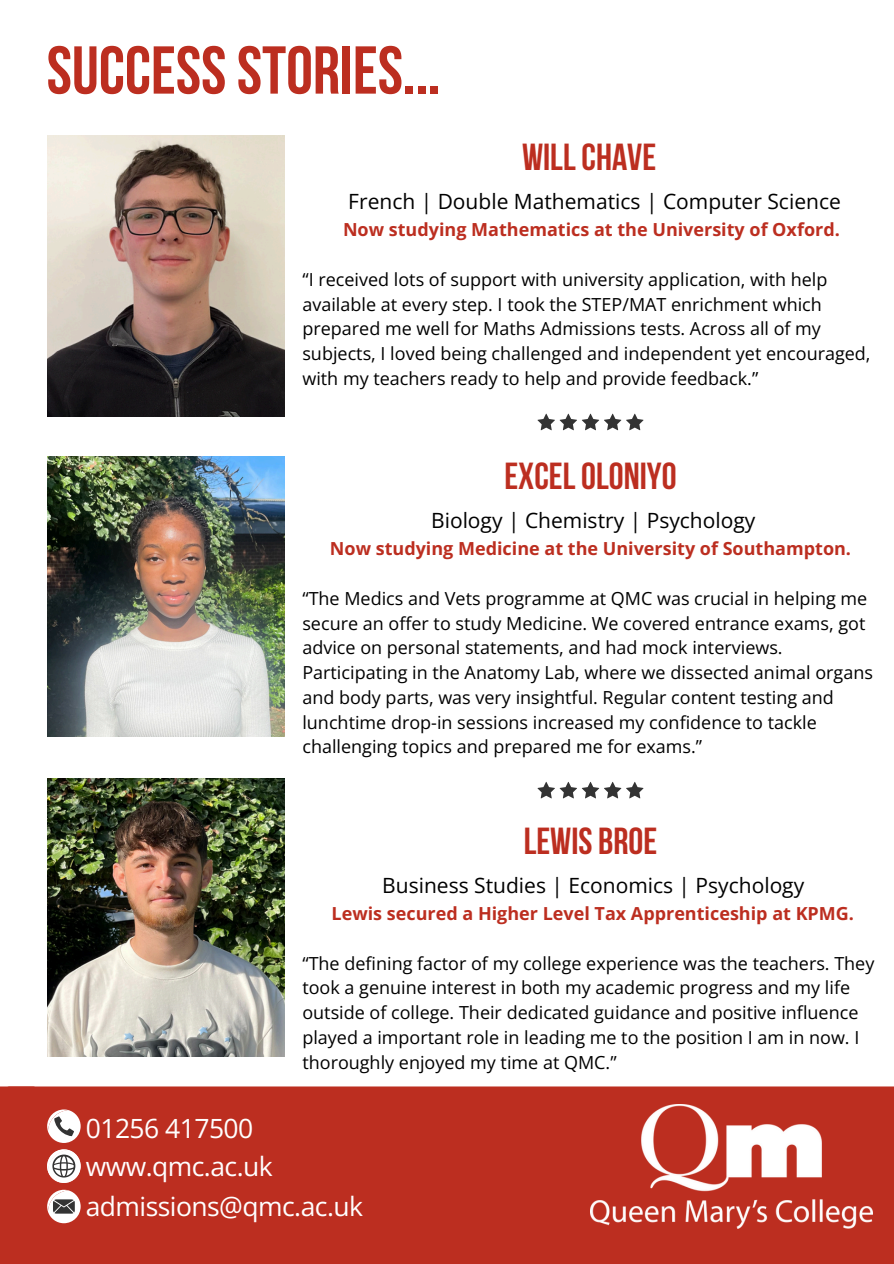
<style>
.page{position:relative;width:894px;height:1264px;background:#fff}
.page>*{position:absolute;margin:0;border:0;box-sizing:border-box;transform-origin:0 0}
.t1{font:700 67.5px "Bebas Neue";color:#bc2e20}
.t2{font:700 37.5px "Bebas Neue";color:#bc2e20}
.t3{font:26.4px/39.3px "Open Sans";letter-spacing:-.02em;color:#fff}
.t4{font:21px "Open Sans";color:#000}
.t5{font:18px/24.8px "Open Sans";color:#000}
.t6{font:700 18px "Open Sans";color:#bc2e20}
</style>
<div class="page">
<div style="left:0;top:1086px;width:893px;height:177px;background:#bc2e20"></div>
<svg style="left:47px;top:1109px;width:34px;height:33px"></svg>
<svg style="left:47px;top:1189px;width:34px;height:34px"></svg>
<svg style="left:47px;top:1149px;width:34px;height:33px"></svg>
<img style="left:590px;top:1104px;width:281px;height:124px">
<svg style="left:5px;top:1086px;width:33px;height:1px"></svg>
<svg style="left:537px;top:413px;width:106px;height:17px"></svg>
<svg style="left:537px;top:781px;width:106px;height:17px"></svg>
<img style="left:47px;top:135px;width:237px;height:281px">
<img style="left:47px;top:778px;width:237px;height:278px">
<img style="left:47px;top:456px;width:237px;height:280px">
<h1 class="t1" style="left:47px;top:33px;width:395px">SUCCESS STORIES...</h1>
<h2 class="t2" style="left:522px;top:136px;width:136px">WILL CHAVE</h2>
<p class="t4" style="left:348px;top:187px;width:494px">French | Double Mathematics | Computer Science</p>
<p class="t6" style="left:343px;top:217px;width:498px">Now studying Mathematics at the University of Oxford.</p>
<p class="t5" style="left:302px;top:266px;width:569px">“I received lots of support with university application, with help available at every step. I took the STEP/MAT enrichment which prepared me well for Maths Admissions tests. Across all of my subjects, I loved being challenged and independent yet encouraged, with my teachers ready to help and provide feedback.”</p>
<h2 class="t2" style="left:504px;top:455px;width:173px">EXCEL OLONIYO</h2>
<p class="t4" style="left:431px;top:506px;width:325px">Biology | Chemistry | Psychology</p>
<p class="t6" style="left:330px;top:536px;width:522px">Now studying Medicine at the University of Southampton.</p>
<p class="t5" style="left:302px;top:585px;width:572px">“The Medics and Vets programme at QMC was crucial in helping me secure an offer to study Medicine. We covered entrance exams, got advice on personal statements, and had mock interviews.<br>Participating in the Anatomy Lab, where we dissected animal organs and body parts, was very insightful. Regular content testing and lunchtime drop-in sessions increased my confidence to tackle challenging topics and prepared me for exams.”</p>
<h2 class="t2" style="left:523px;top:820px;width:135px">LEWIS BROE</h2>
<p class="t4" style="left:382px;top:871px;width:423px">Business Studies | Economics | Psychology</p>
<p class="t6" style="left:331px;top:900px;width:524px">Lewis secured a Higher Level Tax Apprenticeship at KPMG.</p>
<p class="t5" style="left:302px;top:950px;width:573px">“The defining factor of my college experience was the teachers. They took a genuine interest in both my academic progress and my life outside of college. Their dedicated guidance and positive influence played a important role in leading me to the position I am in now. I thoroughly enjoyed my time at QMC.”</p>
<h3 class="t3" style="left:86px;top:1107px;width:279px">01256 417500 www.qmc.ac.uk admissions@qmc.ac.uk</h3>
</div>
